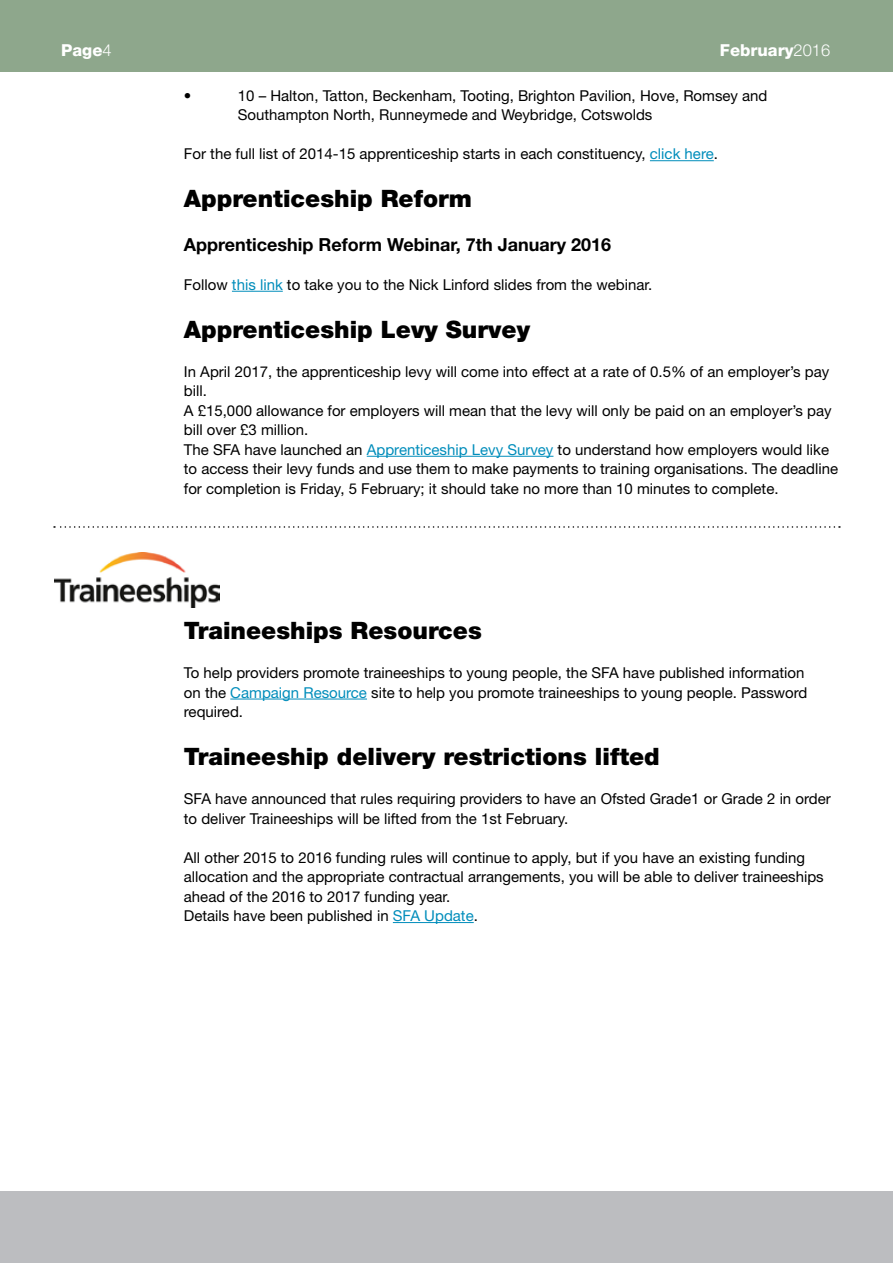
<style>
.page{position:relative;width:893px;height:1263px;background:#fff}
.page>*{position:absolute;margin:0;border:0;box-sizing:border-box;transform-origin:0 0}
.t1{font:900 24px "Helvetica Neue";color:#000}
.t2{font:700 18px "Helvetica Neue";color:#000}
.t3{font:800 16.5px "Helvetica Neue";color:#fff}
.t4{font:15px/19.5px "Helvetica Neue";color:#000}
.s1{font-weight:300}
.s2{color:#008dbb}
</style>
<div class="page">
<div style="left:0;top:0;width:893px;height:72px;background:#8ea78c"></div>
<div style="left:0;top:1191px;width:893px;height:72px;background:#bcbdc0"></div>
<hr style="left:650px;top:160px;width:64px;height:1px;background:#008dbb">
<hr style="left:232px;top:291px;width:51px;height:1px;background:#008dbb">
<hr style="left:367px;top:456px;width:186px;height:1px;background:#008dbb">
<svg style="left:54px;top:526px;width:786px;height:2px"></svg>
<img style="left:54px;top:553px;width:166px;height:54px">
<hr style="left:230px;top:699px;width:137px;height:1px;background:#008dbb">
<hr style="left:393px;top:922px;width:81px;height:1px;background:#008dbb">
<p class="t3" style="left:61px;top:40px;width:52px">Page<span class="s1">4</span></p>
<p class="t3" style="left:720px;top:40px;width:112px">February<span class="s1">2016</span></p>
<p class="t4" style="left:184px;top:85px;width:9px">•</p>
<p class="t4" style="left:238px;top:85px;width:531px">10 – Halton, Tatton, Beckenham, Tooting, Brighton Pavilion, Hove, Romsey and<br>Southampton North, Runneymede and Weybridge, Cotswolds</p>
<p class="t4" style="left:184px;top:144px;width:536px">For the full list of 2014-15 apprenticeship starts in each constituency, <span class="s2">click here</span>.</p>
<h1 class="t1" style="left:184px;top:184px;width:290px">Apprenticeship Reform</h1>
<p class="t2" style="left:184px;top:233px;width:429px">Apprenticeship Reform Webinar, 7th January 2016</p>
<p class="t4" style="left:184px;top:274px;width:470px">Follow <span class="s2">this link</span> to take you to the Nick Linford slides from the webinar.</p>
<h1 class="t1" style="left:184px;top:315px;width:348px">Apprenticeship Levy Survey</h1>
<p class="t4" style="left:184px;top:361px;width:656px">In April 2017, the apprenticeship levy will come into effect at a rate of 0.5% of an employer’s pay bill.<br>A £15,000 allowance for employers will mean that the levy will only be paid on an employer’s pay bill over £3 million.<br>The SFA have launched an <span class="s2">Apprenticeship Levy Survey</span> to understand how employers would like to access their levy funds and use them to make payments to training organisations. The deadline for completion is Friday, 5 February; it should take no more than 10 minutes to complete.</p>
<h1 class="t1" style="left:184px;top:616px;width:299px">Traineeships Resources</h1>
<p class="t4" style="left:184px;top:663px;width:625px">To help providers promote traineeships to young people, the SFA have published information on the <span class="s2">Campaign Resource</span> site to help you promote traineeships to young people. Password required.</p>
<h1 class="t1" style="left:184px;top:742px;width:477px">Traineeship delivery restrictions lifted</h1>
<p class="t4" style="left:184px;top:789px;width:648px">SFA have announced that rules requiring providers to have an Ofsted Grade1 or Grade 2 in order to deliver Traineeships will be lifted from the 1st February.</p>
<p class="t4" style="left:184px;top:847px;width:641px">All other 2015 to 2016 funding rules will continue to apply, but if you have an existing funding allocation and the appropriate contractual arrangements, you will be able to deliver traineeships ahead of the 2016 to 2017 funding year.<br>Details have been published in <span class="s2">SFA Update</span>.</p>
</div>
